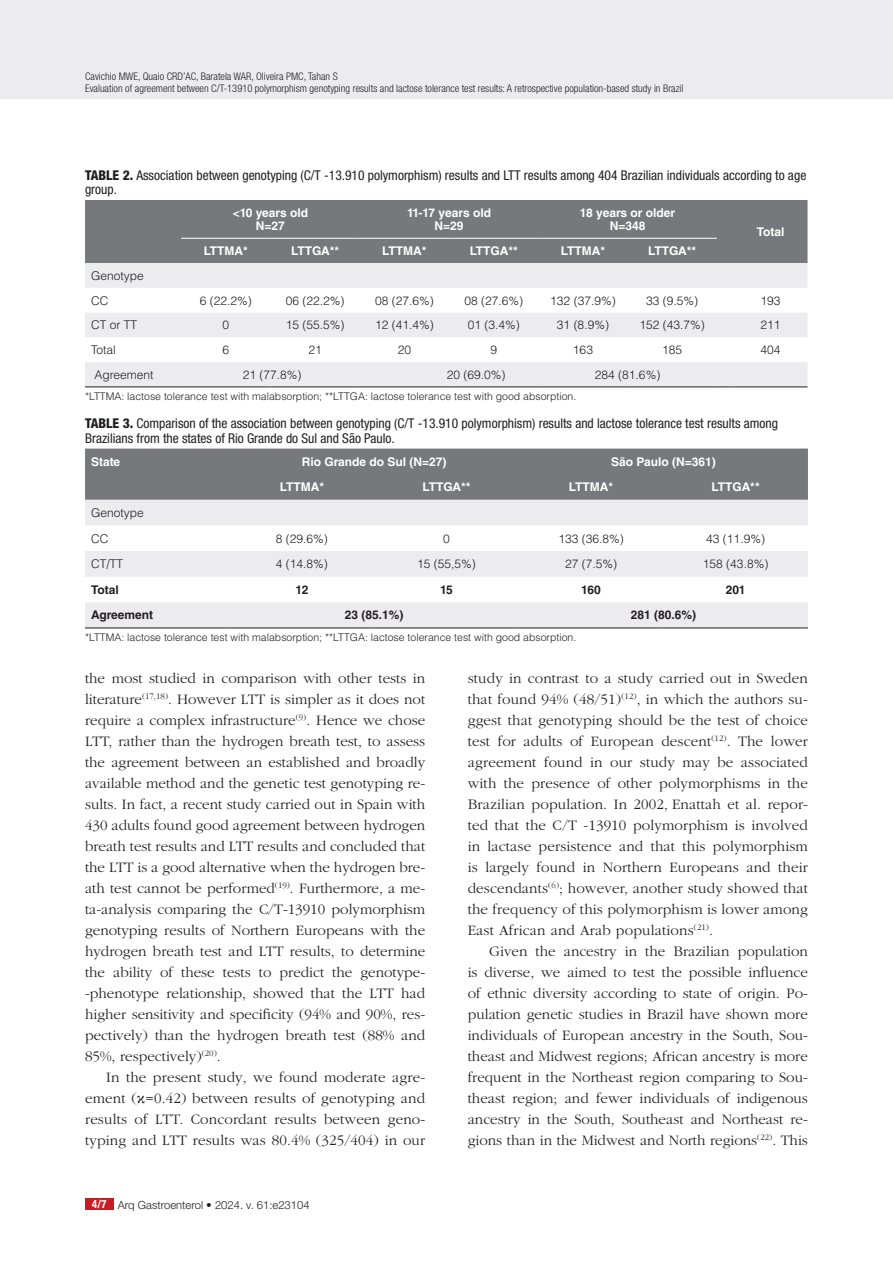
<style>
.page{position:relative;width:893px;height:1263px;background:#fff}
.page>*{position:absolute;margin:0;border:0;box-sizing:border-box;transform-origin:0 0}
.Body_Text{font:300 15px/21px "Garamond";letter-spacing:.005em;color:#231f20;text-align:justify}
.Legenda{font:condensed 13.5px/14.2px "Helvetica Neue LT Pro";color:#231f20}
.Body_Tabela{font:300 12px "Helvetica LT Std";color:#231f20}
.Tit_Tab{font:700 12px "Helvetica LT Std";color:#fff}
.Body_Tabela-2{font:700 12px "Helvetica LT Std";color:#231f20}
.t1{font:300 11.25px "Helvetica Neue LT Pro";color:#231f20}
.t2{font:300 condensed 10.5px/12px "Helvetica Neue LT Pro";color:#231f20}
.Legenda_TAB{font:300 10.5px "Helvetica LT Std";color:#231f20}
.s1{font-weight:800}
.s2{font-family:"Times";font-weight:400}
.s3{font-weight:700;font-stretch:condensed;color:#fff}
</style>
<div class="page">
<div style="left:85px;top:1198px;width:29px;height:12px;background:#c61c22"></div>
<div style="left:0;top:0;width:893px;height:99px;background:#ececee"></div>
<div style="left:85px;top:200px;width:722px;height:63px;background:#76787b"></div>
<svg style="left:85px;top:263px;width:722px;height:124px;fill:#ececee"></svg>
<hr style="left:181px;top:238px;width:89px;height:1px;background:#fff">
<hr style="left:270px;top:238px;width:90px;height:1px;background:#fff">
<hr style="left:360px;top:238px;width:89px;height:1px;background:#fff">
<hr style="left:449px;top:238px;width:89px;height:1px;background:#fff">
<hr style="left:538px;top:238px;width:90px;height:1px;background:#fff">
<hr style="left:628px;top:238px;width:89px;height:1px;background:#fff">
<hr style="left:85px;top:387px;width:96px;height:1px;background:#231f20">
<hr style="left:181px;top:387px;width:89px;height:1px;background:#231f20">
<hr style="left:270px;top:387px;width:90px;height:1px;background:#231f20">
<hr style="left:360px;top:387px;width:89px;height:1px;background:#231f20">
<hr style="left:449px;top:387px;width:89px;height:1px;background:#231f20">
<hr style="left:538px;top:387px;width:90px;height:1px;background:#231f20">
<hr style="left:628px;top:387px;width:89px;height:1px;background:#231f20">
<svg style="left:717px;top:387px;width:17px;height:1px"></svg>
<hr style="left:734px;top:387px;width:73px;height:1px;background:#231f20">
<div style="left:85px;top:449px;width:723px;height:51px;background:#76787b"></div>
<svg style="left:85px;top:500px;width:723px;height:127px;fill:#ececee"></svg>
<hr style="left:85px;top:627px;width:145px;height:1px;background:#231f20">
<hr style="left:230px;top:627px;width:144px;height:1px;background:#231f20">
<hr style="left:374px;top:627px;width:145px;height:1px;background:#231f20">
<hr style="left:519px;top:627px;width:144px;height:1px;background:#231f20">
<hr style="left:663px;top:627px;width:145px;height:1px;background:#231f20">
<p class="t2" style="left:85px;top:70px;width:600px">Cavichio MWE, Quaio CRD’AC, Baratela WAR, Oliveira PMC, Tahan S<br>Evaluation of agreement between C/T-13910 polymorphism genotyping results and lactose tolerance test results: A retrospective population-based study in Brazil</p>
<p class="Legenda" style="left:85px;top:168px;width:723px"><span class="s1">TABLE 2.</span> Association between genotyping (C/T -13.910 polymorphism) results and LTT results among 404 Brazilian individuals according to age group.</p>
<p class="Tit_Tab" style="left:233px;top:205px;width:77px">&lt;10 years old</p>
<p class="Tit_Tab" style="left:256px;top:219px;width:31px">N=27</p>
<p class="Tit_Tab" style="left:407px;top:205px;width:85px">11-17 years old</p>
<p class="Tit_Tab" style="left:434px;top:219px;width:31px">N=29</p>
<p class="Tit_Tab" style="left:580px;top:205px;width:97px">18 years or older</p>
<p class="Tit_Tab" style="left:610px;top:219px;width:37px">N=348</p>
<p class="Tit_Tab" style="left:757px;top:224px;width:29px">Total</p>
<p class="Tit_Tab" style="left:204px;top:243px;width:46px">LTTMA*</p>
<p class="Tit_Tab" style="left:291px;top:243px;width:50px">LTTGA**</p>
<p class="Tit_Tab" style="left:382px;top:243px;width:46px">LTTMA*</p>
<p class="Tit_Tab" style="left:470px;top:243px;width:50px">LTTGA**</p>
<p class="Tit_Tab" style="left:561px;top:243px;width:46px">LTTMA*</p>
<p class="Tit_Tab" style="left:648px;top:243px;width:50px">LTTGA**</p>
<p class="Body_Tabela" style="left:91px;top:268px;width:54px">Genotype</p>
<p class="Body_Tabela" style="left:91px;top:293px;width:19px">CC</p>
<p class="Body_Tabela" style="left:200px;top:293px;width:54px">6 (22.2%)</p>
<p class="Body_Tabela" style="left:286px;top:293px;width:60px">06 (22.2%)</p>
<p class="Body_Tabela" style="left:375px;top:293px;width:60px">08 (27.6%)</p>
<p class="Body_Tabela" style="left:464px;top:293px;width:60px">08 (27.6%)</p>
<p class="Body_Tabela" style="left:550px;top:293px;width:67px">132 (37.9%)</p>
<p class="Body_Tabela" style="left:646px;top:293px;width:54px">33 (9.5%)</p>
<p class="Body_Tabela" style="left:760px;top:293px;width:22px">193</p>
<p class="Body_Tabela" style="left:91px;top:318px;width:48px">CT or TT</p>
<p class="Body_Tabela" style="left:222px;top:318px;width:8px">0</p>
<p class="Body_Tabela" style="left:286px;top:318px;width:60px">15 (55.5%)</p>
<p class="Body_Tabela" style="left:375px;top:318px;width:60px">12 (41.4%)</p>
<p class="Body_Tabela" style="left:468px;top:318px;width:54px">01 (3.4%)</p>
<p class="Body_Tabela" style="left:557px;top:318px;width:54px">31 (8.9%)</p>
<p class="Body_Tabela" style="left:640px;top:318px;width:67px">152 (43.7%)</p>
<p class="Body_Tabela" style="left:760px;top:318px;width:22px">211</p>
<p class="Body_Tabela" style="left:91px;top:342px;width:26px">Total</p>
<p class="Body_Tabela" style="left:222px;top:342px;width:8px">6</p>
<p class="Body_Tabela" style="left:308px;top:342px;width:15px">21</p>
<p class="Body_Tabela" style="left:398px;top:342px;width:15px">20</p>
<p class="Body_Tabela" style="left:490px;top:342px;width:8px">9</p>
<p class="Body_Tabela" style="left:573px;top:342px;width:22px">163</p>
<p class="Body_Tabela" style="left:662px;top:342px;width:22px">185</p>
<p class="Body_Tabela" style="left:760px;top:342px;width:22px">404</p>
<p class="Body_Tabela" style="left:94px;top:367px;width:61px">Agreement</p>
<p class="Body_Tabela" style="left:243px;top:367px;width:60px">21 (77.8%)</p>
<p class="Body_Tabela" style="left:447px;top:367px;width:60px">20 (69.0%)</p>
<p class="Body_Tabela" style="left:595px;top:367px;width:67px">284 (81.6%)</p>
<p class="Legenda_TAB" style="left:85px;top:389px;width:493px">*LTTMA: lactose tolerance test with malabsorption; **LTTGA: lactose tolerance test with good absorption.</p>
<p class="Legenda" style="left:85px;top:416px;width:694px"><span class="s1">TABLE 3.</span> Comparison of the association between genotyping (C/T -13.910 polymorphism) results and lactose tolerance test results among<br>Brazilians from the states of Rio Grande do Sul and São Paulo.</p>
<p class="Tit_Tab" style="left:91px;top:454px;width:31px">State</p>
<p class="Tit_Tab" style="left:302px;top:454px;width:146px">Rio Grande do Sul (N=27)</p>
<p class="Tit_Tab" style="left:611px;top:454px;width:106px">São Paulo (N=361)</p>
<p class="Tit_Tab" style="left:280px;top:480px;width:46px">LTTMA*</p>
<p class="Tit_Tab" style="left:422px;top:480px;width:50px">LTTGA**</p>
<p class="Tit_Tab" style="left:569px;top:480px;width:46px">LTTMA*</p>
<p class="Tit_Tab" style="left:712px;top:480px;width:50px">LTTGA**</p>
<p class="Body_Tabela" style="left:91px;top:505px;width:54px">Genotype</p>
<p class="Body_Tabela" style="left:91px;top:531px;width:19px">CC</p>
<p class="Body_Tabela" style="left:276px;top:531px;width:54px">8 (29.6%)</p>
<p class="Body_Tabela" style="left:443px;top:531px;width:8px">0</p>
<p class="Body_Tabela" style="left:558px;top:531px;width:67px">133 (36.8%)</p>
<p class="Body_Tabela" style="left:706px;top:531px;width:60px">43 (11.9%)</p>
<p class="Body_Tabela" style="left:91px;top:556px;width:34px">CT/TT</p>
<p class="Body_Tabela" style="left:276px;top:556px;width:54px">4 (14.8%)</p>
<p class="Body_Tabela" style="left:417px;top:556px;width:60px">15 (55,5%)</p>
<p class="Body_Tabela" style="left:565px;top:556px;width:54px">27 (7.5%)</p>
<p class="Body_Tabela" style="left:703px;top:556px;width:67px">158 (43.8%)</p>
<p class="Body_Tabela-2" style="left:91px;top:582px;width:29px">Total</p>
<p class="Body_Tabela-2" style="left:295px;top:582px;width:14px">12</p>
<p class="Body_Tabela-2" style="left:440px;top:582px;width:14px">15</p>
<p class="Body_Tabela-2" style="left:581px;top:582px;width:21px">160</p>
<p class="Body_Tabela-2" style="left:726px;top:582px;width:21px">201</p>
<p class="Body_Tabela-2" style="left:91px;top:608px;width:64px">Agreement</p>
<p class="Body_Tabela-2" style="left:345px;top:608px;width:60px">23 (85.1%)</p>
<p class="Body_Tabela-2" style="left:631px;top:608px;width:67px">281 (80.6%)</p>
<p class="Legenda_TAB" style="left:85px;top:630px;width:493px">*LTTMA: lactose tolerance test with malabsorption; **LTTGA: lactose tolerance test with good absorption.</p>
<p class="Body_Text" style="left:85px;top:668px;width:342px">the most studied in comparison with other tests in literature<sup>(17,18)</sup>. However LTT is simpler as it does not require a complex infrastructure<sup>(9)</sup>. Hence we chose LTT, rather than the hydrogen breath test, to assess the agreement between an established and broadly available method and the genetic test genotyping re&shy;sults. In fact, a recent study carried out in Spain with 430 adults found good agreement between hydrogen breath test results and LTT results and concluded that the LTT is a good alternative when the hydrogen bre&shy;ath test cannot be performed<sup>(19)</sup>. Furthermore, a me&shy;ta-analysis comparing the C/T-13910 polymorphism genotyping results of Northern Europeans with the hydrogen breath test and LTT results, to determine the ability of these tests to predict the genotype--phenotype relationship, showed that the LTT had higher sensitivity and specificity (94% and 90%, res&shy;pectively) than the hydrogen breath test (88% and 85%, respectively)<sup>(20)</sup>.</p>
<p class="Body_Text" style="left:85px;top:1067px;width:342px;text-indent:21px">In the present study, we found moderate agre&shy;ement (<span class="s2">κ</span>=0.42) between results of genotyping and results of LTT. Concordant results between geno&shy;typing and LTT results was 80.4% (325/404) in our</p>
<p class="t1" style="left:92px;top:1198px;width:219px"><span class="s3">4/7</span> Arq Gastroenterol • 2024. v. 61:e23104</p>
<p class="Body_Text" style="left:468px;top:668px;width:342px">study in contrast to a study carried out in Sweden that found 94% (48/51)<sup>(12)</sup>, in which the authors su&shy;ggest that genotyping should be the test of choice test for adults of European descent<sup>(12)</sup>. The lower agreement found in our study may be associated with the presence of other polymorphisms in the Brazilian population. In 2002, Enattah et al. repor&shy;ted that the C/T -13910 polymorphism is involved in lactase persistence and that this polymorphism is largely found in Northern Europeans and their descendants<sup>(6)</sup>; however, another study showed that the frequency of this polymorphism is lower among East African and Arab populations<sup>(21)</sup>.</p>
<p class="Body_Text" style="left:468px;top:941px;width:342px;text-indent:21px">Given the ancestry in the Brazilian population is diverse, we aimed to test the possible influence of ethnic diversity according to state of origin. Po&shy;pulation genetic studies in Brazil have shown more individuals of European ancestry in the South, Sou&shy;theast and Midwest regions; African ancestry is more frequent in the Northeast region comparing to Sou&shy;theast region; and fewer individuals of indigenous ancestry in the South, Southeast and Northeast re&shy;gions than in the Midwest and North regions<sup>(22)</sup>. This</p>
</div>
